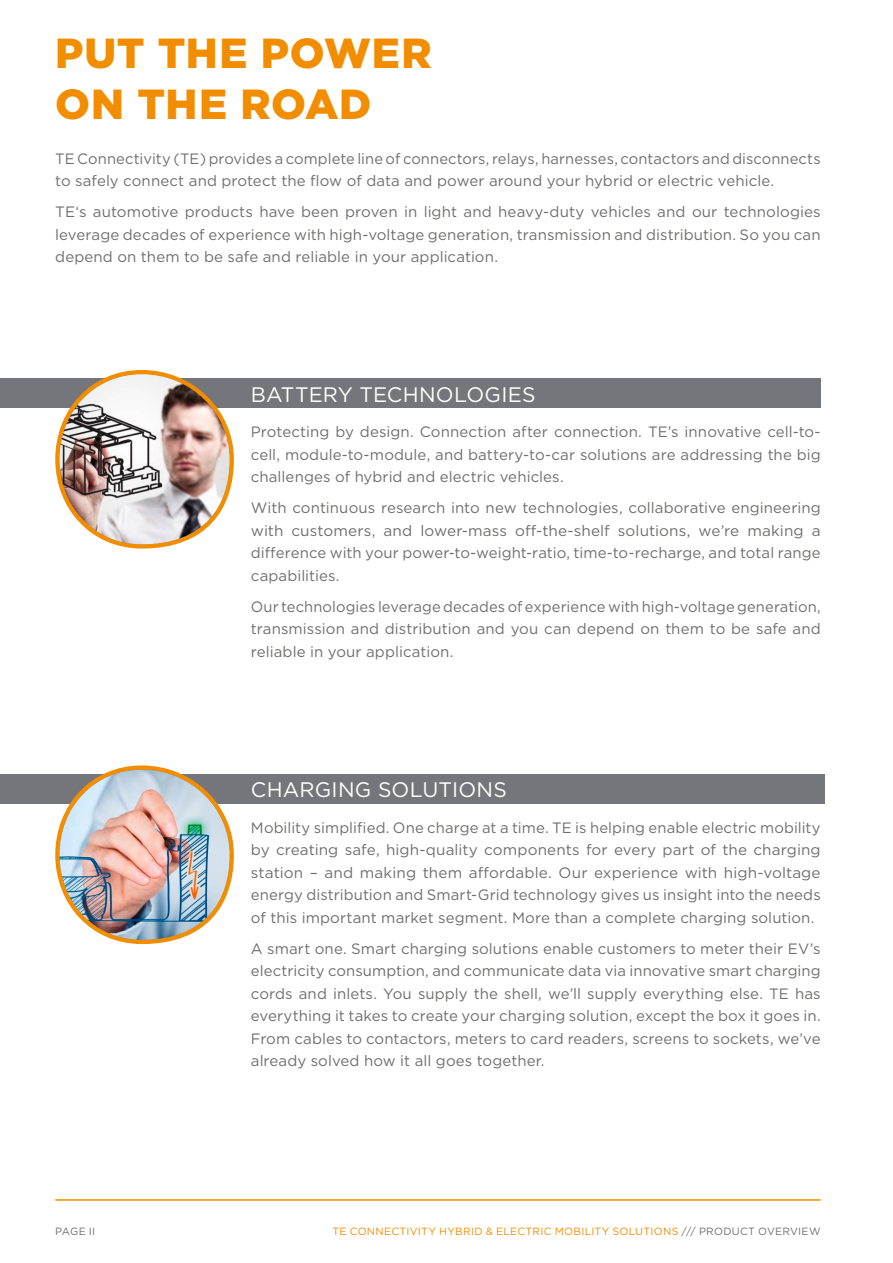
<style>
.page{position:relative;width:893px;height:1263px;background:#fff}
.page>*{position:absolute;margin:0;border:0;box-sizing:border-box;transform-origin:0 0}
.t1{font:900 42px/51px "Gotham";letter-spacing:.02em;color:#f28d00}
.t2{font:21px "Gotham";letter-spacing:.01em;color:#fff}
.t3{font:15px/22.5px "Gotham";letter-spacing:.005em;color:#6f6f6e;text-align:justify}
.t4{font:10.5px "Gotham";letter-spacing:.03em;color:#f28d00}
.t5{font:10.5px "Gotham";letter-spacing:.01em;color:#6f6f6e}
.s1{color:#6f6f6e}
</style>
<div class="page">
<hr style="left:55px;top:1199px;width:766px;height:2px;background:#f28d00">
<div style="left:0;top:378px;width:821px;height:30px;background:#75767b"></div>
<div style="left:55px;top:370px;width:179px;height:179px;border:4px solid #f28d00;border-radius:50%"></div>
<div style="left:60px;top:374px;width:170px;height:170px;background:#000;opacity:.35"></div>
<img style="left:60px;top:374px;width:170px;height:170px;border-radius:84px">
<div style="left:0;top:774px;width:825px;height:30px;background:#75767b"></div>
<div style="left:55px;top:765px;width:179px;height:179px;border:4px solid #f28d00;border-radius:50%"></div>
<div style="left:60px;top:770px;width:170px;height:170px;background:#000;opacity:.35"></div>
<img style="left:60px;top:770px;width:170px;height:170px;border-radius:84px">
<h1 class="t1" style="left:55px;top:27px;width:378px">PUT THE POWER<br>ON THE ROAD</h1>
<p class="t3" style="left:55px;top:147px;width:767px">TE Connectivity (TE) provides a complete line of connectors, relays, harnesses, contactors and disconnects to safely connect and protect the flow of data and power around your hybrid or electric vehicle.</p>
<p class="t3" style="left:55px;top:200px;width:767px">TE‘s automotive products have been proven in light and heavy-duty vehicles and our technologies leverage decades of experience with high-voltage generation, transmission and distribution. So you can depend on them to be safe and reliable in your application.</p>
<h2 class="t2" style="left:251px;top:381px;width:286px">BATTERY TECHNOLOGIES</h2>
<p class="t3" style="left:251px;top:420px;width:571px">Protecting by design. Connection after connection. TE’s innovative cell-to&shy;cell, module-to-module, and battery-to-car solutions are addressing the big challenges of hybrid and electric vehicles.</p>
<p class="t3" style="left:251px;top:496px;width:571px">With continuous research into new technologies, collaborative engineering with customers, and lower-mass off-the-shelf solutions, we’re making a difference with your power-to-weight-ratio, time-to-recharge, and total range capabilities.</p>
<p class="t3" style="left:251px;top:595px;width:571px">Our technologies leverage decades of experience with high-voltage generation, transmission and distribution and you can depend on them to be safe and reliable in your application.</p>
<h2 class="t2" style="left:251px;top:776px;width:257px">CHARGING SOLUTIONS</h2>
<p class="t3" style="left:251px;top:816px;width:571px">Mobility simplified. One charge at a time. TE is helping enable electric mobility by creating safe, high-quality components for every part of the charging station – and making them affordable. Our experience with high-voltage energy distribution and Smart-Grid technology gives us insight into the needs of this important market segment. More than a complete charging solution.</p>
<p class="t3" style="left:251px;top:937px;width:571px">A smart one. Smart charging solutions enable customers to meter their EV’s electricity consumption, and communicate data via innovative smart charging cords and inlets. You supply the shell, we’ll supply everything else. TE has everything it takes to create your charging solution, except the box it goes in.<br>From cables to contactors, meters to card readers, screens to sockets, we’ve already solved how it all goes together.</p>
<p class="t5" style="left:55px;top:1225px;width:42px">PAGE II</p>
<p class="t4" style="left:333px;top:1225px;width:490px">TE CONNECTIVITY HYBRID &amp; ELECTRIC MOBILITY SOLUTIONS <span class="s1">/// PRODUCT OVERVIEW</span></p>
</div>
